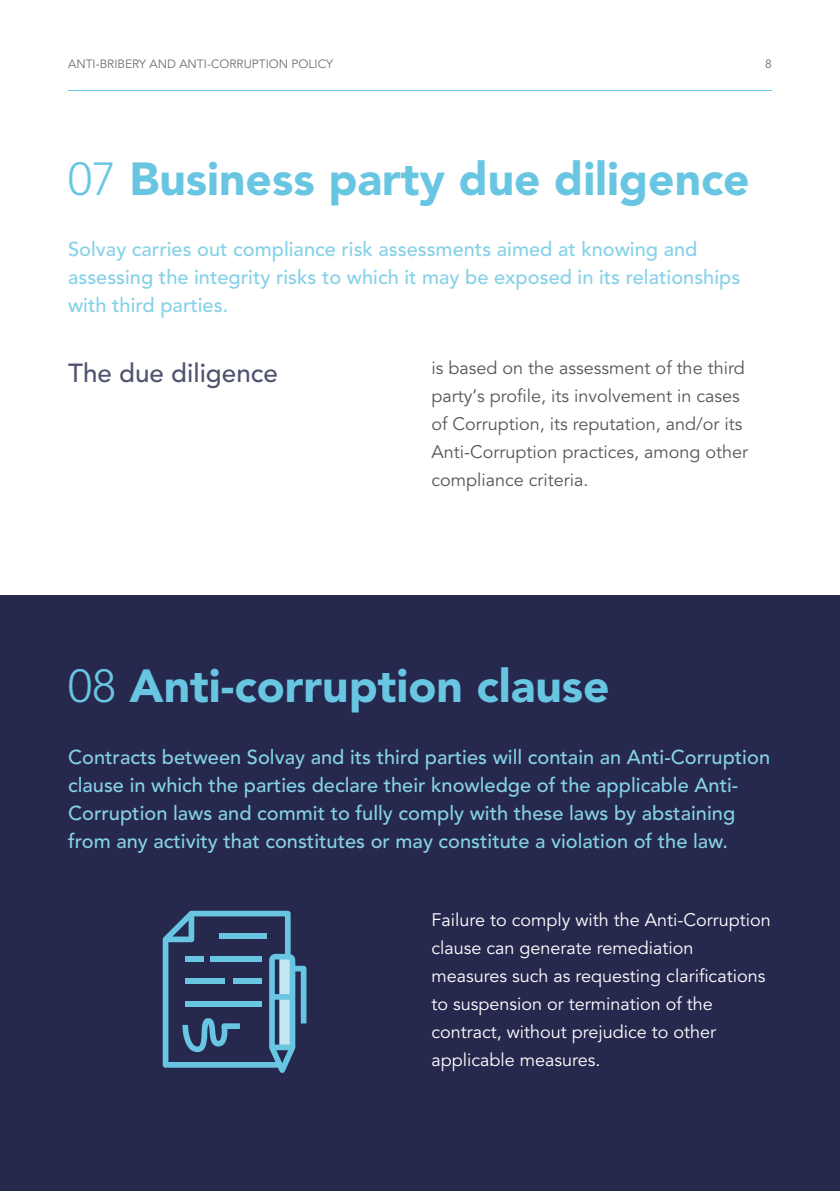
<style>
.page{position:relative;width:840px;height:1191px;background:#fff}
.page>*{position:absolute;margin:0;border:0;box-sizing:border-box;transform-origin:0 0}
.t1{font:900 46px "Avenir";color:#68c6e2}
.t2{font:500 26px "Avenir";color:#515471}
.t3{font:500 20px/28px "Avenir";color:#86d1e8}
.t4{font:18px/28px "Avenir";color:#fff}
.t5{font:18px/28px "Avenir";color:#575756}
.t6{font:12px "Avenir";color:#706f6f}
.s1{font-weight:300}
</style>
<div class="page">
<hr style="left:68px;top:90px;width:703px;height:1px;background:#68c6e2">
<div style="left:0;top:595px;width:839px;height:596px;background:#26294d"></div>
<svg style="left:163px;top:910px;width:143px;height:163px"></svg>
<p class="t6" style="left:68px;top:55px;width:266px">ANTI-BRIBERY AND ANTI-CORRUPTION POLICY</p>
<p class="t6" style="left:764px;top:55px;width:8px">8</p>
<h1 class="t1" style="left:68px;top:145px;width:682px"><span class="s1">07</span> Business party due diligence</h1>
<p class="t3" style="left:68px;top:236px;width:673px">Solvay carries out compliance risk assessments aimed at knowing and assessing the integrity risks to which it may be exposed in its relationships with third parties.</p>
<h2 class="t2" style="left:68px;top:354px;width:211px">The due diligence</h2>
<p class="t5" style="left:431px;top:354px;width:318px">is based on the assessment of the third party’s profile, its involvement in cases of Corruption, its reputation, and/or its Anti-Corruption practices, among other compliance criteria.</p>
<h1 class="t1" style="left:68px;top:652px;width:543px"><span class="s1">08</span> Anti-corruption clause</h1>
<p class="t3" style="left:68px;top:743px;width:703px">Contracts between Solvay and its third parties will contain an Anti-Corruption clause in which the parties declare their knowledge of the applicable Anti-Corruption laws and commit to fully comply with these laws by abstaining from any activity that constitutes or may constitute a violation of the law.</p>
<p class="t4" style="left:431px;top:906px;width:341px">Failure to comply with the Anti-Corruption clause can generate remediation measures such as requesting clarifications to suspension or termination of the contract, without prejudice to other applicable measures.</p>
</div>
